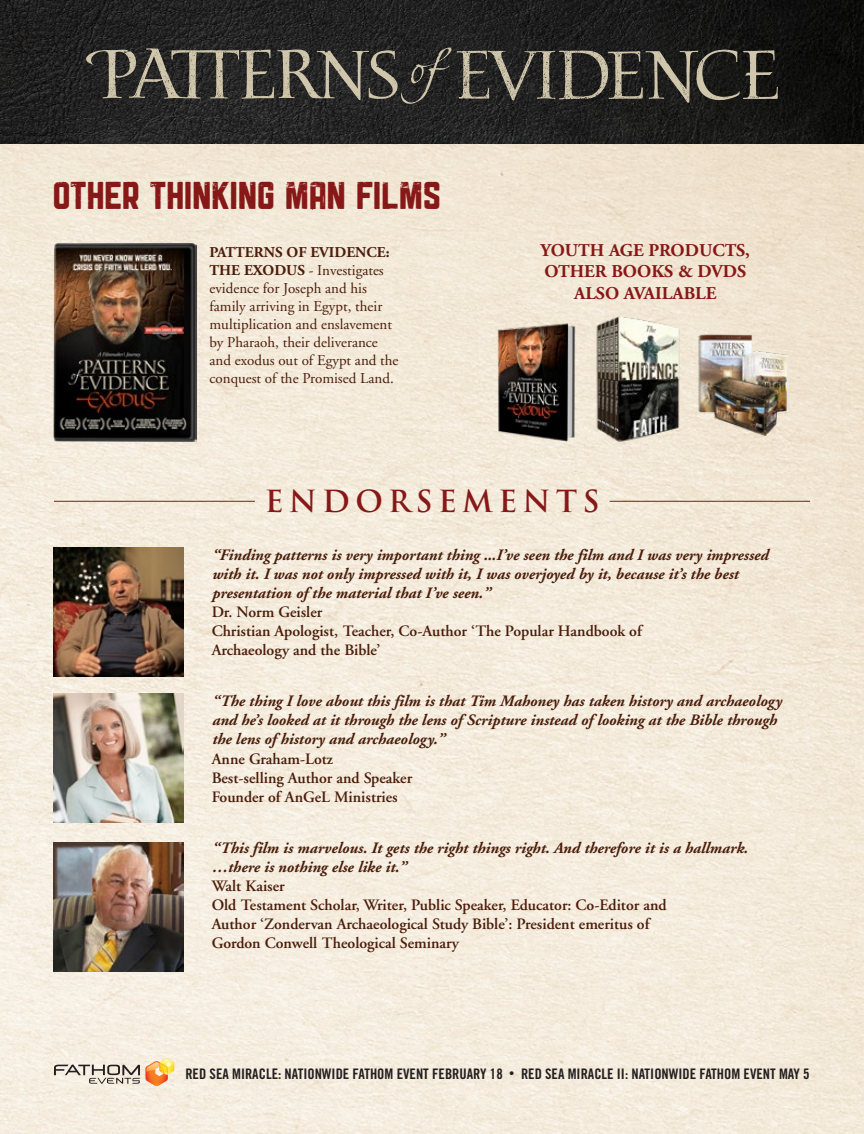
<style>
.page{position:relative;width:864px;height:1134px;background:#fff}
.page>*{position:absolute;margin:0;border:0;box-sizing:border-box;transform-origin:0 0}
.t1{font:42px "Public Gothic Vintage";color:#861918}
.t2{font:700 29.7px "Trajan Pro";letter-spacing:.18em;color:#861918}
.t3{font:700 18px/21.6px "Adobe Garamond";color:#861918;text-align:center}
.t4{font:italic 700 15.9px/19px "Adobe Garamond";color:#4b1d0a}
.t5{font:600 15.9px/19px "Adobe Garamond";color:#4b1d0a}
.t6{font:15px/18px "Adobe Garamond";color:#4b1d0a}
.t7{font:14.55px "Trade Gothic Bold Cond Twenty";color:#231f20}
.s1{font-weight:700}
.s2{font-size:10.5px}
</style>
<div class="page">
<img style="left:0;top:144px;width:864px;height:990px">
<img style="left:0;top:0;width:864px;height:144px">
<svg style="left:86px;top:47px;width:692px;height:57px;background:#47443e"></svg>
<img style="left:54px;top:243px;width:142px;height:198px">
<img style="left:698px;top:333px;width:90px;height:104px">
<img style="left:494px;top:320px;width:86px;height:124px">
<img style="left:590px;top:314px;width:96px;height:132px">
<hr style="left:54px;top:501px;width:201px;height:1px;background:#861918">
<hr style="left:610px;top:501px;width:200px;height:1px;background:#861918">
<img style="left:54px;top:547px;width:129px;height:130px">
<img style="left:54px;top:693px;width:129px;height:129px">
<img style="left:54px;top:842px;width:129px;height:129px">
<svg style="left:54px;top:1058px;width:121px;height:28px;background:#dac7af"></svg>
<h1 class="t1" style="left:54px;top:175px;width:390px">OTHER THINKING MAN FILMS</h1>
<p class="t6" style="left:210px;top:244px;width:191px"><span class="s1">PATTERNS OF EVIDENCE:<br>THE EXODUS</span> - Investigates evidence for Joseph and his family arriving in Egypt, their multiplication and enslavement by Pharaoh, their deliverance and exodus out of Egypt and the conquest of the Promised Land.</p>
<p class="t3" style="left:541px;top:239px;width:211px">YOUTH AGE PRODUCTS,<br>OTHER BOOKS &amp; DVDS<br>ALSO AVAILABLE</p>
<h2 class="t2" style="left:265px;top:483px;width:337px">ENDORSEMENTS</h2>
<p class="t4" style="left:212px;top:545px;width:558px">“Finding patterns is very important thing ...I’ve seen the film and I was very impressed with it. I was not only impressed with it, I was overjoyed by it, because it’s the best presentation of the material that I’ve seen.”</p>
<p class="t5" style="left:212px;top:602px;width:432px">Dr. Norm Geisler<br>Christian Apologist, Teacher, Co-Author ‘The Popular Handbook of<br>Archaeology and the Bible’</p>
<p class="t4" style="left:212px;top:692px;width:571px">“The thing I love about this film is that Tim Mahoney has taken history and archaeology and he’s looked at it through the lens of Scripture instead of looking at the Bible through the lens of history and archaeology.”</p>
<p class="t5" style="left:212px;top:749px;width:202px">Anne Graham-Lotz<br>Best-selling Author and Speaker<br>Founder of AnGeL Ministries</p>
<p class="t4" style="left:212px;top:839px;width:537px">“This film is marvelous. It gets the right things right. And therefore it is a hallmark. …there is nothing else like it.”</p>
<p class="t5" style="left:212px;top:877px;width:456px">Walt Kaiser<br>Old Testament Scholar, Writer, Public Speaker, Educator: Co-Editor and Author ‘Zondervan Archaeological Study Bible’: President emeritus of Gordon Conwell Theological Seminary</p>
<p class="t7" style="left:185px;top:1065px;width:626px">RED SEA MIRACLE: NATIONWIDE FATHOM EVENT FEBRUARY 18 <span class="s2">•</span> RED SEA MIRACLE II: NATIONWIDE FATHOM EVENT MAY 5</p>
</div>
